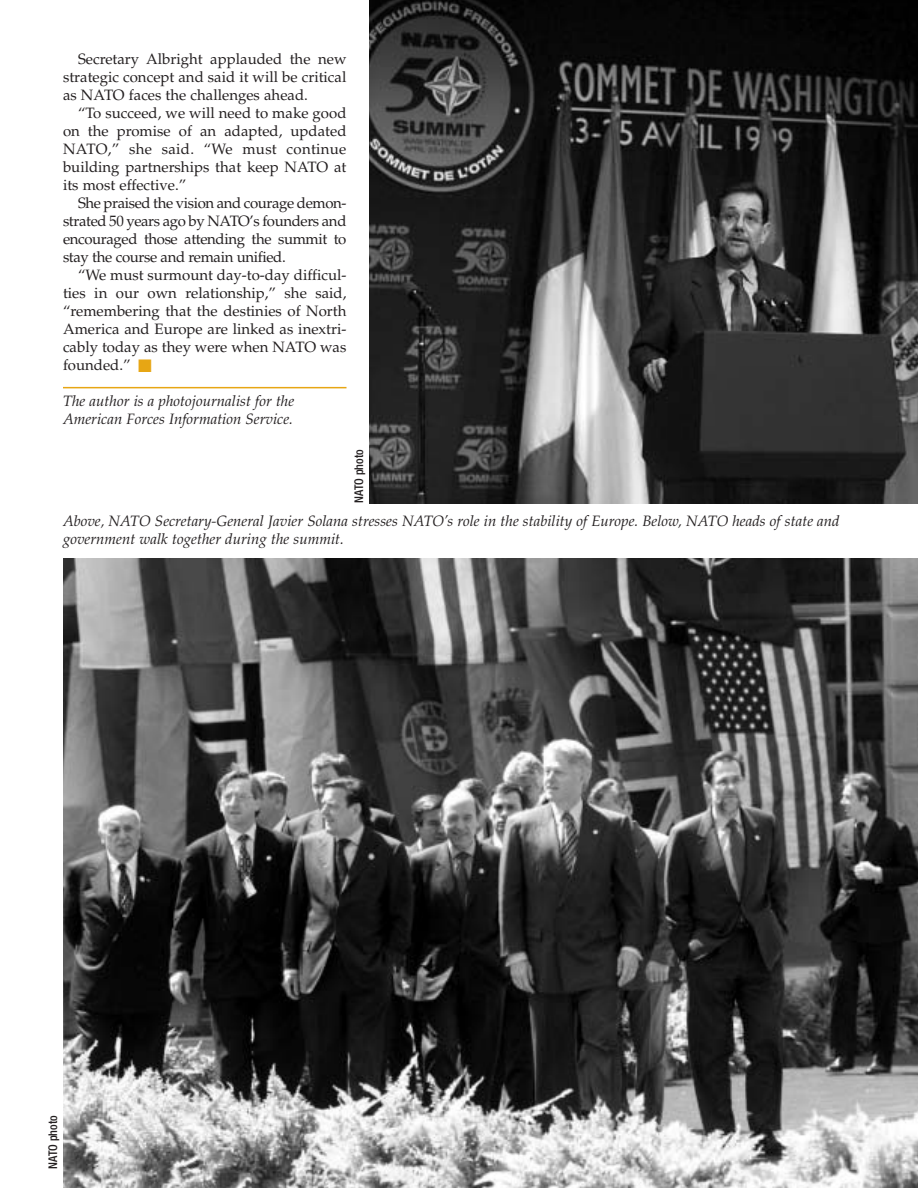
<style>
.page{position:relative;width:918px;height:1188px;background:#fff}
.page>*{position:absolute;margin:0;border:0;box-sizing:border-box;transform-origin:0 0}
.t1{font:15px/18px "Palatino";color:#231f20;text-align:justify}
.t2{font:italic 15px/18px "Palatino";color:#231f20}
.t3{font:500 condensed 12px "Helvetica Neue";color:#231f20}
.s1{color:#e7a614}
</style>
<div class="page">
<img style="left:63px;top:558px;width:855px;height:630px">
<hr style="left:63px;top:387px;width:283px;height:1px;background:#e7a614">
<img style="left:369px;top:0;width:549px;height:504px">
<p class="t1" style="left:63px;top:52px;width:285px;text-indent:15px">Secretary Albright applauded the new strategic concept and said it will be critical as NATO faces the challenges ahead.</p>
<p class="t1" style="left:63px;top:106px;width:285px;text-indent:15px">“To succeed, we will need to make good on the promise of an adapted, updated NATO,” she said. “We must continue building partnerships that keep NATO at its most effective.”</p>
<p class="t1" style="left:63px;top:196px;width:285px;text-indent:15px">She praised the vision and courage demon&shy;strated 50 years ago by NATO’s founders and encouraged those attending the summit to stay the course and remain unified.</p>
<p class="t1" style="left:63px;top:268px;width:285px;text-indent:15px">“We must surmount day-to-day difficul&shy;ties in our own relationship,” she said, “remembering that the destinies of North America and Europe are linked as inextri&shy;cably today as they were when NATO was founded.” <span class="s1">■</span></p>
<p class="t2" style="left:63px;top:394px;width:233px">The author is a photojournalist for the<br>American Forces Information Service.</p>
<p class="t3" style="left:354px;top:503px;width:55px;rotate:-90deg">NATO photo</p>
<p class="t2" style="left:63px;top:514px;width:778px">Above, NATO Secretary-General Javier Solana stresses NATO’s role in the stability of Europe. Below, NATO heads of state and government walk together during the summit.</p>
<p class="t3" style="left:49px;top:1169px;width:55px;rotate:-90deg">NATO photo</p>
</div>
